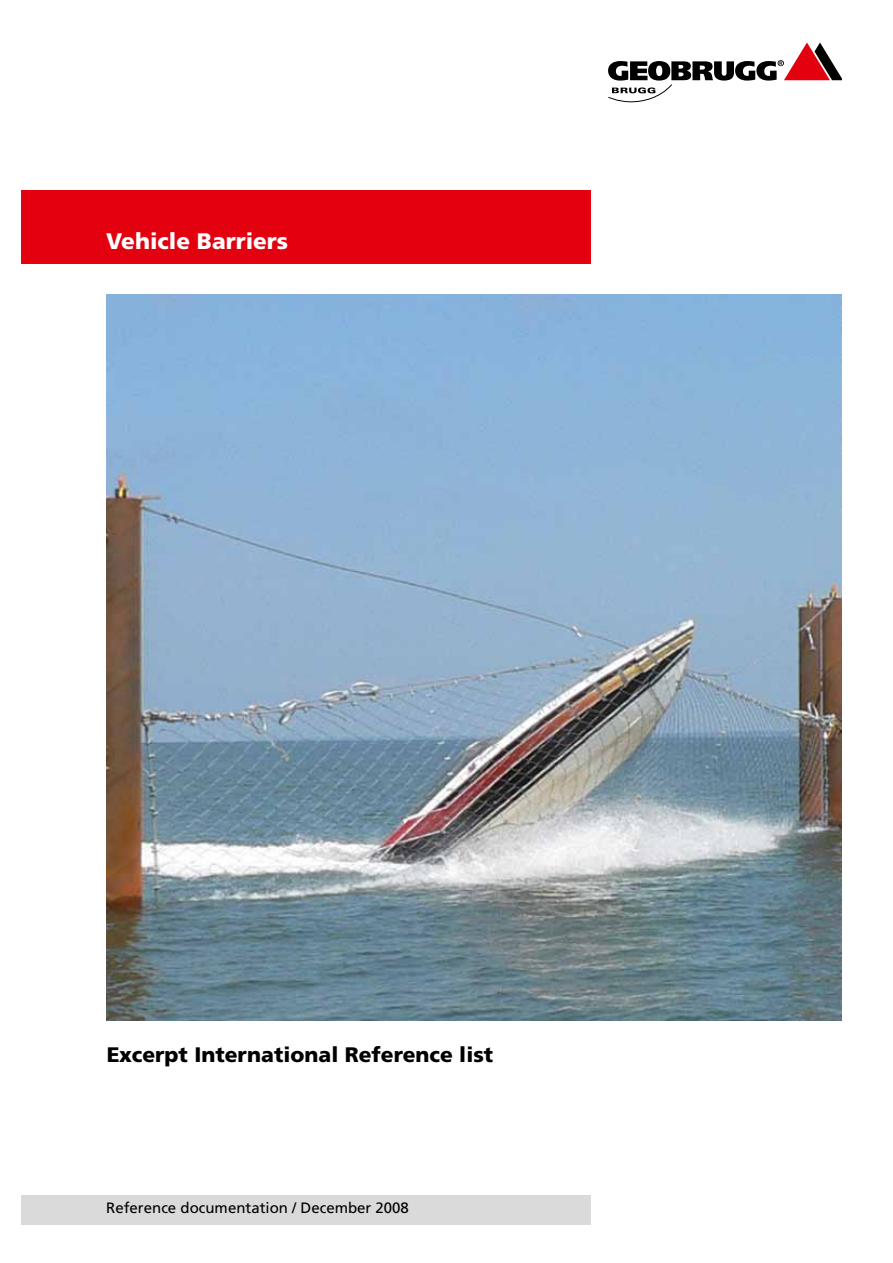
<style>
.page{position:relative;width:893px;height:1263px;background:#fff}
.page>*{position:absolute;margin:0;border:0;box-sizing:border-box;transform-origin:0 0}
.t1{font:900 22.5px "Frutiger";color:#fff}
.t2{font:900 21px "Frutiger";color:#000}
.t3{font:15px "Frutiger";color:#000}
</style>
<div class="page">
<svg style="left:608px;top:43px;width:234px;height:59px"></svg>
<img style="left:106px;top:295px;width:736px;height:725px">
<div style="left:21px;top:1195px;width:570px;height:30px;background:#dadada"></div>
<div style="left:21px;top:191px;width:570px;height:73px;background:#e3000f"></div>
<h1 class="t1" style="left:106px;top:228px;width:183px">Vehicle Barriers</h1>
<h2 class="t2" style="left:106px;top:1042px;width:388px">Excerpt International Reference list</h2>
<p class="t3" style="left:106px;top:1199px;width:304px">Reference documentation / December 2008</p>
</div>
